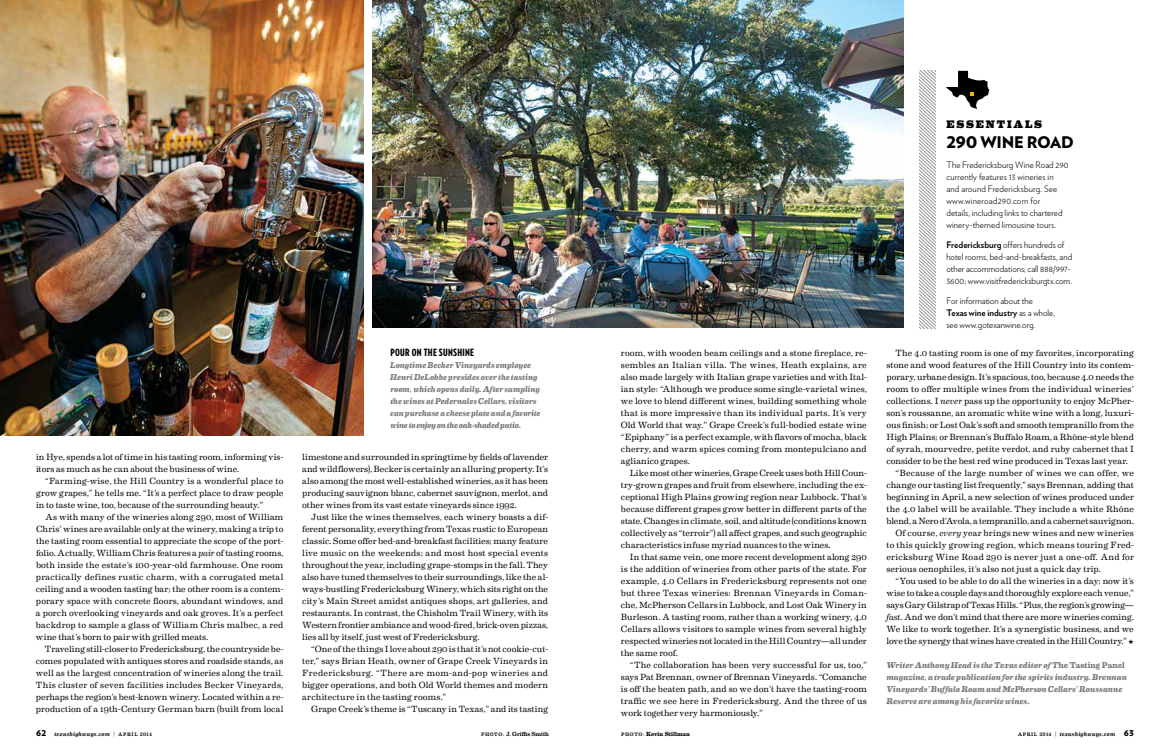
<style>
.page{position:relative;width:1170px;height:756px;background:#fff}
.page>*{position:absolute;margin:0;border:0;box-sizing:border-box;transform-origin:0 0}
.t1{font:900 16px "Verlag";letter-spacing:-.015em;color:#000}
.t2{font:900 11px "Eames Century Modern";letter-spacing:.165em;color:#000}
.t3{font:900 10px "Verlag Compressed";letter-spacing:.03em;color:#000}
.t4{font:9px/12px "Eames Century Modern";letter-spacing:.01em;color:#000;text-align:justify}
.t5{font:300 9px/12px "Verlag";letter-spacing:.005em;color:#000}
.t6{font:9px "Eames Century Modern";letter-spacing:-.01em;color:#000}
.t7{font:9px "Eames Century Modern";letter-spacing:.03em;color:#000}
.t8{font:italic 700 8.5px/12px "Eames Century Modern";letter-spacing:-.005em;color:#77787b}
.t9{font:italic 500 6px "Eames Century Modern";letter-spacing:.035em;color:#000}
.t10{font:500 6px "Eames Century Modern";color:#000}
.t11{font:700 6px "Eames Century Modern";letter-spacing:.01em;color:#000}
.s1{font-style:italic}
.s2{font-weight:700}
.s3{font-style:normal}
.s4{font-family:"Verlag";font-weight:900;font-style:normal;font-size:8px}
.s5{font-family:"Verlag";font-weight:300;font-style:normal;font-size:5.5px}
.s6{font-style:normal;font-size:5px}
.s7{font-size:5px}
.s8{font-weight:500;font-size:5px}
</style>
<div class="page">
<svg style="left:946px;top:71px;width:43px;height:38px"></svg>
<svg style="left:919px;top:70px;width:17px;height:258px"></svg>
<img style="left:0;top:0;width:364px;height:435px">
<img style="left:372px;top:0;width:531px;height:328px">
<p class="t4" style="left:36px;top:450px;width:249px">in Hye, spends a lot of time in his tasting room, informing vis&shy;itors as much as he can about the business of wine.</p>
<p class="t4" style="left:36px;top:474px;width:249px;text-indent:9px">“Farming-wise, the Hill Country is a wonderful place to grow grapes,” he tells me. “It’s a perfect place to draw people in to taste wine, too, because of the surrounding beauty.”</p>
<p class="t4" style="left:36px;top:510px;width:249px;text-indent:9px">As with many of the wineries along 290, most of William Chris’ wines are available only at the winery, making a trip to the tasting room essential to appreciate the scope of the port&shy;folio. Actually, William Chris features a <span class="s1">pair</span> of tasting rooms, both inside the estate’s 100-year-old farmhouse. One room practically defines rustic charm, with a corrugated metal ceiling and a wooden tasting bar; the other room is a contem&shy;porary space with concrete floors, abundant windows, and a porch overlooking vineyards and oak groves. It’s a perfect backdrop to sample a glass of William Chris malbec, a red wine that’s born to pair with grilled meats.</p>
<p class="t4" style="left:36px;top:642px;width:249px;text-indent:9px">Traveling still-closer to Fredericksburg, the countryside be&shy;comes populated with antiques stores and roadside stands, as well as the largest concentration of wineries along the trail.<br>This cluster of seven facilities includes Becker Vineyards, perhaps the region’s best-known winery. Located within a re&shy;production of a 19th-Century German barn (built from local</p>
<p class="t3" style="left:391px;top:345px;width:85px">POUR ON THE SUNSHINE</p>
<p class="t8" style="left:390px;top:358px;width:152px">Longtime Becker Vineyards employee Henri DeLobbe presides over the tasting room, which opens daily. After sampling the wines at Pedernales Cellars, visitors can purchase a cheese plate and a favorite wine to enjoy on the oak-shaded patio.</p>
<p class="t4" style="left:302px;top:450px;width:247px">limestone and surrounded in springtime by fields of lavender and wildflowers), Becker is certainly an alluring property. It’s also among the most well-established wineries, as it has been producing sauvignon blanc, cabernet sauvignon, merlot, and other wines from its vast estate vineyards since 1992.</p>
<p class="t4" style="left:302px;top:510px;width:247px;text-indent:9px">Just like the wines themselves, each winery boasts a dif&shy;ferent personality, everything from Texas rustic to European classic. Some offer bed-and-breakfast facilities; many feature live music on the weekends; and most host special events throughout the year, including grape-stomps in the fall. They also have tuned themselves to their surroundings, like the al&shy;ways-bustling Fredericksburg Winery, which sits right on the city’s Main Street amidst antiques shops, art galleries, and restaurants. In contrast, the Chisholm Trail Winery, with its Western frontier ambiance and wood-fired, brick-oven pizzas, lies all by itself, just west of Fredericksburg.</p>
<p class="t4" style="left:302px;top:642px;width:247px;text-indent:9px">“One of the things I love about 290 is that it’s not cookie-cut&shy;ter,” says Brian Heath, owner of Grape Creek Vineyards in Fredericksburg. “There are mom-and-pop wineries and bigger operations, and both Old World themes and modern architecture in the tasting rooms.”</p>
<p class="t4" style="left:311px;top:702px;width:238px">Grape Creek’s theme is “Tuscany in Texas,” and its tasting</p>
<p class="t4" style="left:621px;top:346px;width:247px">room, with wooden beam ceilings and a stone fireplace, re&shy;sembles an Italian villa. The wines, Heath explains, are also made largely with Italian grape varieties and with Ital&shy;ian style: “Although we produce some single-varietal wines, we love to blend different wines, building something whole that is more impressive than its individual parts. It’s very Old World that way.” Grape Creek’s full-bodied estate wine “Epiphany” is a perfect example, with flavors of mocha, black cherry, and warm spices coming from montepulciano and aglianico grapes.</p>
<p class="t4" style="left:621px;top:466px;width:248px;text-indent:9px">Like most other wineries, Grape Creek uses both Hill Coun&shy;try-grown grapes and fruit from elsewhere, including the ex&shy;ceptional High Plains growing region near Lubbock. That’s because different grapes grow better in different parts of the state. Changes in climate, soil, and altitude (conditions known collectively as “terroir”) all affect grapes, and such geographic characteristics infuse myriad nuances to the wines.</p>
<p class="t4" style="left:621px;top:550px;width:248px;text-indent:9px">In that same vein, one more recent development along 290 is the addition of wineries from other parts of the state. For example, 4.0 Cellars in Fredericksburg represents not one but three Texas wineries: Brennan Vineyards in Coman&shy;che, McPherson Cellars in Lubbock, and Lost Oak Winery in Burleson. A tasting room, rather than a working winery, 4.0<br>Cellars allows visitors to sample wines from several highly respected wineries not located in the Hill Country—all under the same roof.</p>
<p class="t4" style="left:621px;top:658px;width:247px;text-indent:9px">“The collaboration has been very successful for us, too,” says Pat Brennan, owner of Brennan Vineyards. “Comanche is off the beaten path, and so we don’t have the tasting-room traffic we see here in Fredericksburg. And the three of us work together very harmoniously.”</p>
<p class="t2" style="left:947px;top:116px;width:97px">ESSENTIALS</p>
<h1 class="t1" style="left:946px;top:129px;width:129px">290 WINE ROAD</h1>
<p class="t5" style="left:946px;top:158px;width:124px">The Fredericksburg Wine Road 290 currently features 13 wineries in and around Fredericksburg. See www.wineroad290.com for<br>details, including links to chartered winery-themed limousine tours.</p>
<p class="t5" style="left:946px;top:238px;width:127px"><span class="s2">Fredericksburg</span> offers hundreds of hotel rooms, bed-and-breakfasts, and other accommodations; call 888/997- 3600; www.visitfredericksburgtx.com.</p>
<p class="t5" style="left:946px;top:294px;width:110px">For information about the<br><span class="s2">Texas wine industry</span> as a whole, see www.gotexanwine.org.</p>
<p class="t4" style="left:895px;top:346px;width:240px">The 4.0 tasting room is one of my favorites, incorporating</p>
<p class="t4" style="left:886px;top:358px;width:249px">stone and wood features of the Hill Country into its contem-</p>
<p class="t4" style="left:886px;top:370px;width:249px">porary, urbane design. It’s spacious, too, because 4.0 needs the</p>
<p class="t4" style="left:886px;top:382px;width:249px">room to offer multiple wines from the individual wineries’</p>
<p class="t4" style="left:886px;top:394px;width:249px">collections. I <span class="s1">never</span> pass up the opportunity to enjoy McPher-</p>
<p class="t4" style="left:886px;top:406px;width:249px">son’s roussanne, an aromatic white wine with a long, luxuri-</p>
<p class="t4" style="left:886px;top:418px;width:249px">ous finish; or Lost Oak’s soft and smooth tempranillo from the</p>
<p class="t4" style="left:886px;top:430px;width:249px">High Plains; or Brennan’s Buffalo Roam, a Rhône-style blend</p>
<p class="t4" style="left:886px;top:442px;width:249px">of syrah, mourvedre, petite verdot, and ruby cabernet that I</p>
<p class="t4" style="left:886px;top:454px;width:243px">consider to be the best red wine produced in Texas last year.</p>
<p class="t4" style="left:895px;top:466px;width:240px">“Because of the large number of wines we can offer, we</p>
<p class="t4" style="left:886px;top:478px;width:249px">change our tasting list frequently,” says Brennan, adding that</p>
<p class="t4" style="left:886px;top:490px;width:249px">beginning in April, a new selection of wines produced under</p>
<p class="t4" style="left:886px;top:502px;width:249px">the 4.0 label will be available. They include a white Rhône</p>
<p class="t6" style="left:886px;top:514px;width:249px">blend, a Nero d’Avola, a tempranillo, and a cabernet sauvignon.</p>
<p class="t7" style="left:895px;top:526px;width:240px">Of course, <span class="s1">every</span> year brings new wines and new wineries</p>
<p class="t4" style="left:886px;top:538px;width:249px">to this quickly growing region, which means touring Fred-</p>
<p class="t7" style="left:886px;top:550px;width:249px">ericksburg Wine Road 290 is never just a one-off. And for</p>
<p class="t4" style="left:886px;top:562px;width:216px">serious oenophiles, it’s also not just a quick day trip.</p>
<p class="t4" style="left:895px;top:574px;width:240px">“You used to be able to do all the wineries in a day; now it’s</p>
<p class="t6" style="left:886px;top:586px;width:249px">wise to take a couple days and thoroughly explore each venue,”</p>
<p class="t4" style="left:886px;top:598px;width:249px">says Gary Gilstrap of Texas Hills. “Plus, the region’s growing—</p>
<p class="t4" style="left:886px;top:610px;width:249px"><span class="s1">fast.</span> And we don’t mind that there are more wineries coming.</p>
<p class="t4" style="left:886px;top:622px;width:249px">We like to work together. It’s a synergistic business, and we</p>
<p class="t4" style="left:886px;top:634px;width:249px">love the synergy that wines have created in the Hill Country.” ★</p>
<p class="t8" style="left:886px;top:658px;width:242px">Writer Anthony Head is the Texas editor of T<span class="s3">he Tasting Panel </span>magazine, a trade publication for the spirits industry. Brennan Vineyards’ Buffalo Roam and McPherson Cellars’ Roussanne Reserve are among his favorite wines.</p>
<p class="t9" style="left:36px;top:729px;width:118px"><span class="s4">62</span> texashighways.com <span class="s5">|</span> <span class="s6">APRIL 2014</span></p>
<p class="t9" style="left:1018px;top:729px;width:118px"><span class="s6">APRIL 2014</span> <span class="s5">|</span> texashighways.com <span class="s4">63</span></p>
<p class="t10" style="left:481px;top:729px;width:69px"><span class="s7">PHOTO:</span> J. GRIFFIS SMITH</p>
<p class="t11" style="left:621px;top:729px;width:70px"><span class="s8">PHOTO:</span> Kevin Stillman</p>
</div>
